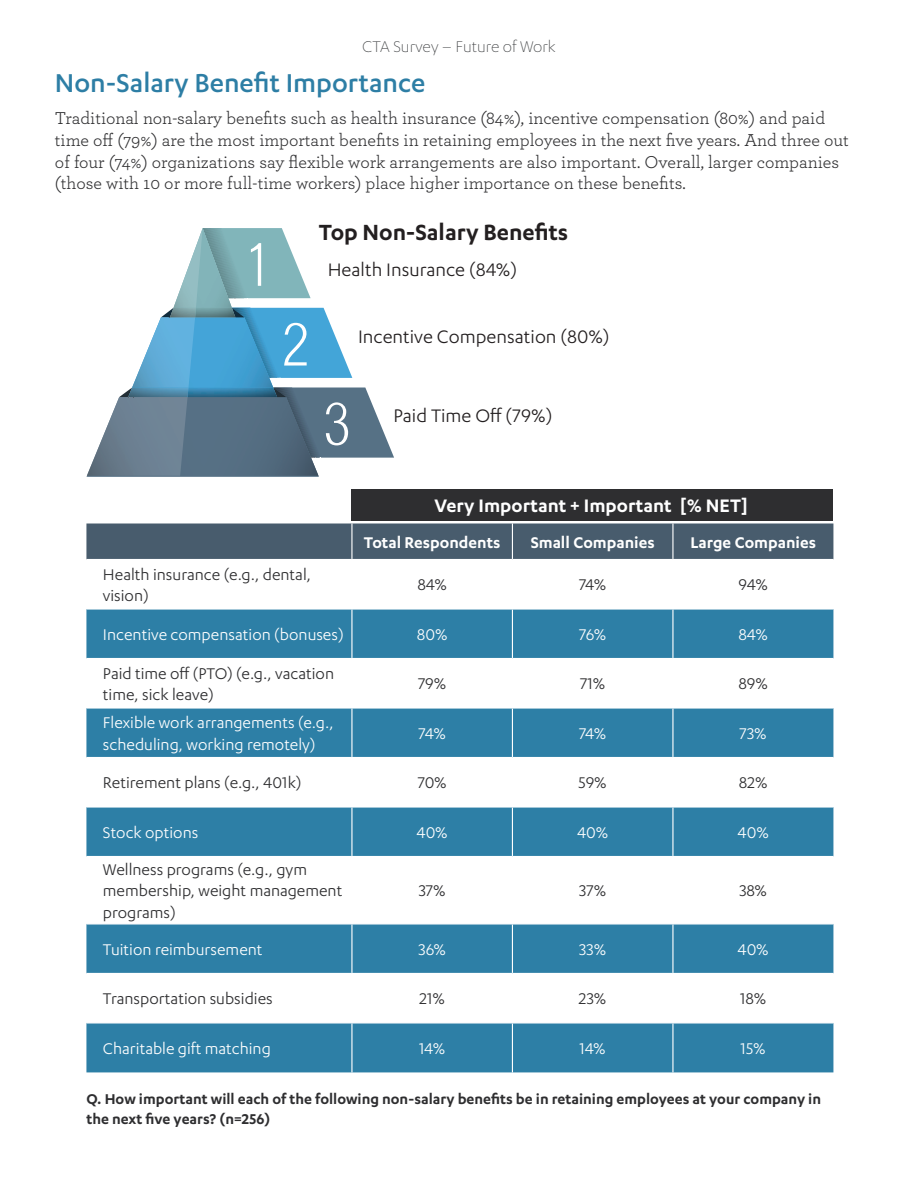
<style>
.page{position:relative;width:918px;height:1188px;background:#fff}
.page>*{position:absolute;margin:0;border:0;box-sizing:border-box;transform-origin:0 0}
.t1{font:500 30px "Karbon";color:#2d7ea5}
.t2{font:600 25.5px "Karbon";color:#231f20}
.t3{font:21px "Karbon";color:#231f20}
.t4{font:600 21px "Karbon";color:#fff}
.t5{font:18px/21.6px "Archer";color:#2e2e30}
.t6{font:18px/21.6px "Karbon";color:#2e2e30}
.t7{font:18px/21.6px "Karbon";color:#fff}
.t8{font:600 18px "Karbon";color:#fff}
.t9{font:300 18px "Karbon";color:#3b3d3f}
.t10{font:600 16.5px/19.8px "Karbon";color:#2e2e30}
</style>
<div class="page">
<div style="left:86px;top:524px;width:747px;height:35px;background:#485c6d"></div>
<svg style="left:86px;top:610px;width:747px;height:462px;fill:#2d7fa6"></svg>
<hr style="left:351px;top:524px;width:2px;height:35px;background:#fff">
<hr style="left:512px;top:524px;width:1px;height:35px;background:#fff">
<hr style="left:672px;top:524px;width:2px;height:35px;background:#fff">
<hr style="left:351px;top:610px;width:2px;height:48px;background:#fff">
<hr style="left:512px;top:610px;width:1px;height:48px;background:#fff">
<hr style="left:672px;top:610px;width:2px;height:48px;background:#fff">
<hr style="left:86px;top:658px;width:266px;height:1px;background:#fff">
<hr style="left:352px;top:658px;width:160px;height:1px;background:#fff">
<hr style="left:351px;top:659px;width:2px;height:48px;background:#fff">
<hr style="left:512px;top:658px;width:161px;height:1px;background:#fff">
<hr style="left:512px;top:659px;width:1px;height:48px;background:#fff">
<hr style="left:673px;top:658px;width:160px;height:1px;background:#fff">
<hr style="left:672px;top:659px;width:2px;height:48px;background:#fff">
<hr style="left:86px;top:707px;width:266px;height:2px;background:#fff">
<hr style="left:352px;top:707px;width:160px;height:2px;background:#fff">
<hr style="left:351px;top:709px;width:2px;height:48px;background:#fff">
<hr style="left:512px;top:707px;width:161px;height:2px;background:#fff">
<hr style="left:512px;top:709px;width:1px;height:48px;background:#fff">
<hr style="left:673px;top:707px;width:160px;height:2px;background:#fff">
<hr style="left:672px;top:709px;width:2px;height:48px;background:#fff">
<hr style="left:86px;top:757px;width:266px;height:1px;background:#fff">
<hr style="left:352px;top:757px;width:160px;height:1px;background:#fff">
<hr style="left:351px;top:758px;width:2px;height:48px;background:#fff">
<hr style="left:512px;top:757px;width:161px;height:1px;background:#fff">
<hr style="left:512px;top:758px;width:1px;height:48px;background:#fff">
<hr style="left:673px;top:757px;width:160px;height:1px;background:#fff">
<hr style="left:672px;top:758px;width:2px;height:48px;background:#fff">
<hr style="left:86px;top:806px;width:266px;height:2px;background:#fff">
<hr style="left:352px;top:806px;width:160px;height:2px;background:#fff">
<hr style="left:351px;top:808px;width:2px;height:48px;background:#fff">
<hr style="left:512px;top:806px;width:161px;height:2px;background:#fff">
<hr style="left:512px;top:808px;width:1px;height:48px;background:#fff">
<hr style="left:673px;top:806px;width:160px;height:2px;background:#fff">
<hr style="left:672px;top:808px;width:2px;height:48px;background:#fff">
<hr style="left:86px;top:856px;width:266px;height:1px;background:#fff">
<hr style="left:352px;top:856px;width:160px;height:1px;background:#fff">
<hr style="left:351px;top:857px;width:2px;height:66px;background:#fff">
<hr style="left:512px;top:856px;width:161px;height:1px;background:#fff">
<hr style="left:512px;top:857px;width:1px;height:66px;background:#fff">
<hr style="left:673px;top:856px;width:160px;height:1px;background:#fff">
<hr style="left:672px;top:857px;width:2px;height:66px;background:#fff">
<hr style="left:86px;top:923px;width:266px;height:2px;background:#fff">
<hr style="left:352px;top:923px;width:160px;height:2px;background:#fff">
<hr style="left:351px;top:925px;width:2px;height:48px;background:#fff">
<hr style="left:512px;top:923px;width:161px;height:2px;background:#fff">
<hr style="left:512px;top:925px;width:1px;height:48px;background:#fff">
<hr style="left:673px;top:923px;width:160px;height:2px;background:#fff">
<hr style="left:672px;top:925px;width:2px;height:48px;background:#fff">
<hr style="left:86px;top:973px;width:266px;height:1px;background:#fff">
<hr style="left:352px;top:973px;width:160px;height:1px;background:#fff">
<hr style="left:351px;top:974px;width:2px;height:48px;background:#fff">
<hr style="left:512px;top:973px;width:161px;height:1px;background:#fff">
<hr style="left:512px;top:974px;width:1px;height:48px;background:#fff">
<hr style="left:673px;top:973px;width:160px;height:1px;background:#fff">
<hr style="left:672px;top:974px;width:2px;height:48px;background:#fff">
<hr style="left:86px;top:1022px;width:266px;height:2px;background:#fff">
<hr style="left:352px;top:1022px;width:160px;height:2px;background:#fff">
<hr style="left:351px;top:1024px;width:2px;height:48px;background:#fff">
<hr style="left:512px;top:1022px;width:161px;height:2px;background:#fff">
<hr style="left:512px;top:1024px;width:1px;height:48px;background:#fff">
<hr style="left:673px;top:1022px;width:160px;height:2px;background:#fff">
<hr style="left:672px;top:1024px;width:2px;height:48px;background:#fff">
<div style="left:351px;top:489px;width:481px;height:32px;background:#2e2e30"></div>
<svg style="left:86px;top:228px;width:308px;height:249px"></svg>
<p class="t9" style="left:362px;top:37px;width:195px">CTA Survey – Future of Work</p>
<h1 class="t1" style="left:55px;top:67px;width:372px">Non-Salary Benefit Importance</h1>
<p class="t5" style="left:55px;top:107px;width:796px">Traditional non-salary benefits such as health insurance (84%), incentive compensation (80%) and paid time off (79%) are the most important benefits in retaining employees in the next five years. And three out of four (74%) organizations say flexible work arrangements are also important. Overall, larger companies (those with 10 or more full-time workers) place higher importance on these benefits.</p>
<h2 class="t2" style="left:319px;top:218px;width:251px">Top Non-Salary Benefits</h2>
<p class="t3" style="left:328px;top:258px;width:191px">Health Insurance (84%)</p>
<p class="t3" style="left:358px;top:326px;width:253px">Incentive Compensation (80%)</p>
<p class="t3" style="left:394px;top:404px;width:160px">Paid Time Off (79%)</p>
<p class="t4" style="left:434px;top:494px;width:316px">Very Important + Important [% NET]</p>
<p class="t6" style="left:103px;top:563px;width:210px">Health insurance (e.g., dental, vision)</p>
<p class="t8" style="left:364px;top:532px;width:138px">Total Respondents</p>
<p class="t8" style="left:531px;top:532px;width:126px">Small Companies</p>
<p class="t8" style="left:690px;top:532px;width:127px">Large Companies</p>
<p class="t6" style="left:417px;top:574px;width:31px">84%</p>
<p class="t6" style="left:579px;top:574px;width:29px">74%</p>
<p class="t6" style="left:739px;top:574px;width:31px">94%</p>
<p class="t7" style="left:103px;top:623px;width:242px">Incentive compensation (bonuses)</p>
<p class="t7" style="left:417px;top:623px;width:32px">80%</p>
<p class="t7" style="left:579px;top:623px;width:28px">76%</p>
<p class="t7" style="left:738px;top:623px;width:31px">84%</p>
<p class="t6" style="left:103px;top:662px;width:233px">Paid time off (PTO) (e.g., vacation time, sick leave)</p>
<p class="t6" style="left:418px;top:673px;width:30px">79%</p>
<p class="t6" style="left:580px;top:673px;width:27px">71%</p>
<p class="t6" style="left:738px;top:673px;width:31px">89%</p>
<p class="t7" style="left:103px;top:711px;width:232px">Flexible work arrangements (e.g., scheduling, working remotely)</p>
<p class="t7" style="left:419px;top:722px;width:29px">74%</p>
<p class="t7" style="left:579px;top:722px;width:29px">74%</p>
<p class="t7" style="left:740px;top:722px;width:29px">73%</p>
<p class="t6" style="left:103px;top:772px;width:200px">Retirement plans (e.g., 401k)</p>
<p class="t6" style="left:418px;top:772px;width:31px">70%</p>
<p class="t6" style="left:579px;top:772px;width:30px">59%</p>
<p class="t6" style="left:739px;top:772px;width:30px">82%</p>
<p class="t7" style="left:103px;top:821px;width:97px">Stock options</p>
<p class="t7" style="left:417px;top:821px;width:33px">40%</p>
<p class="t7" style="left:577px;top:821px;width:33px">40%</p>
<p class="t7" style="left:738px;top:821px;width:33px">40%</p>
<p class="t6" style="left:103px;top:858px;width:241px">Wellness programs (e.g., gym membership, weight management programs)</p>
<p class="t6" style="left:419px;top:880px;width:28px">37%</p>
<p class="t6" style="left:579px;top:880px;width:28px">37%</p>
<p class="t6" style="left:739px;top:880px;width:29px">38%</p>
<p class="t7" style="left:103px;top:938px;width:161px">Tuition reimbursement</p>
<p class="t7" style="left:419px;top:938px;width:29px">36%</p>
<p class="t7" style="left:579px;top:938px;width:28px">33%</p>
<p class="t7" style="left:738px;top:938px;width:33px">40%</p>
<p class="t6" style="left:103px;top:988px;width:171px">Transportation subsidies</p>
<p class="t6" style="left:420px;top:988px;width:27px">21%</p>
<p class="t6" style="left:579px;top:988px;width:29px">23%</p>
<p class="t6" style="left:740px;top:988px;width:28px">18%</p>
<p class="t7" style="left:103px;top:1037px;width:169px">Charitable gift matching</p>
<p class="t7" style="left:419px;top:1037px;width:28px">14%</p>
<p class="t7" style="left:580px;top:1037px;width:28px">14%</p>
<p class="t7" style="left:741px;top:1037px;width:27px">15%</p>
<p class="t10" style="left:86px;top:1088px;width:736px">Q. How important will each of the following non-salary benefits be in retaining employees at your company in the next five years? (n=256)</p>
</div>
